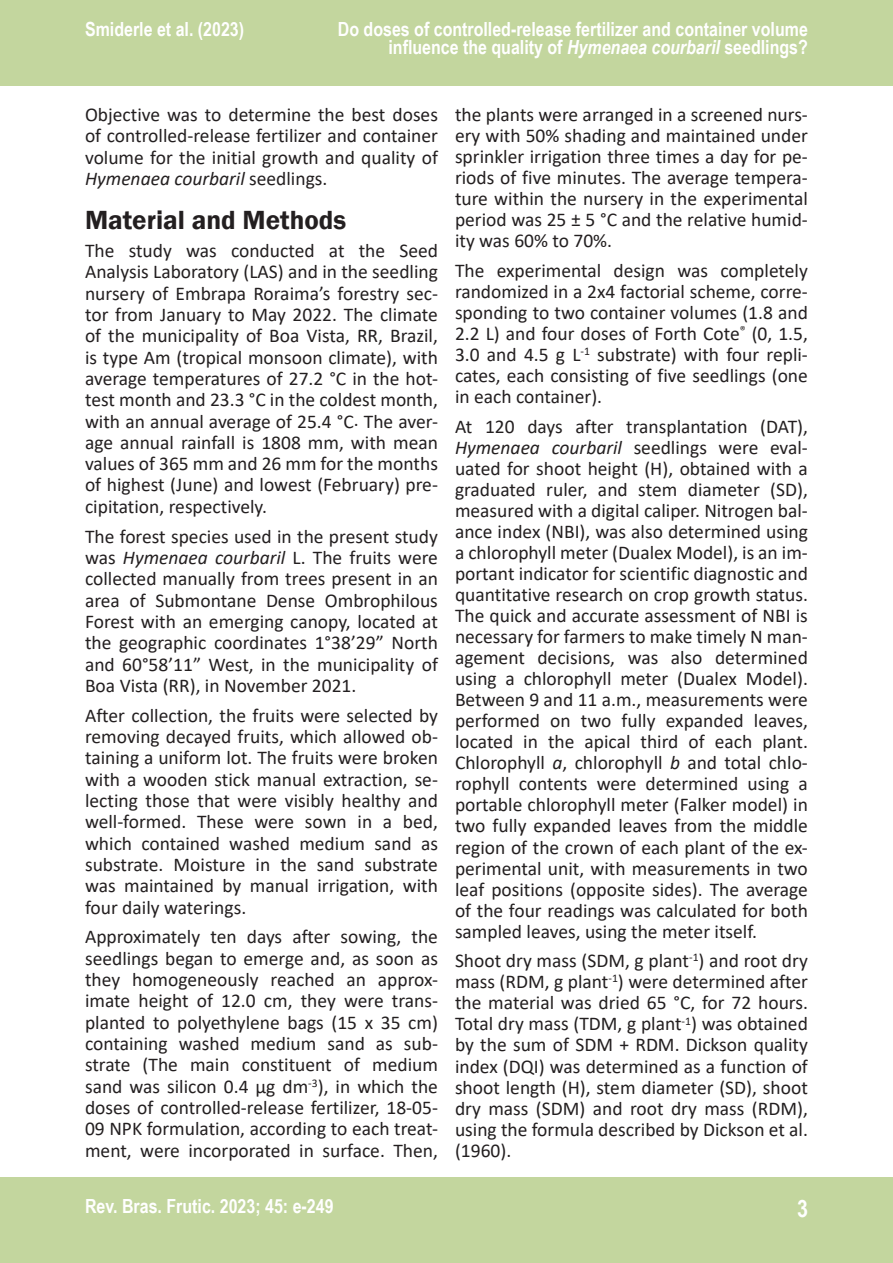
<style>
.page{position:relative;width:893px;height:1263px;background:#fff}
.page>*{position:absolute;margin:0;border:0;box-sizing:border-box;transform-origin:0 0}
.Título_1{font:600 27px "Franklin Gothic";color:#231f20}
.t1{font:700 24px "Arial Narrow";color:#fff}
.Corpo_de_texto{font:19.5px/21px "Calibri";color:#231f20;text-align:justify}
.t2{font:700 19.5px/18px "Arial Narrow";color:#fff;text-align:right}
.s1{font-style:italic}
</style>
<div class="page">
<div style="left:0;top:0;width:893px;height:85px;background:#c3d69e"></div>
<div style="left:0;top:1178px;width:893px;height:85px;background:#c3d69e"></div>
<p class="t2" style="left:85px;top:19px;width:161px">Smiderle et al. (2023)</p>
<p class="t2" style="left:338px;top:19px;width:472px">Do doses of controlled-release fertilizer and container volume influence the quality of <span class="s1">Hymenaea courbaril</span> seedlings?</p>
<p class="Corpo_de_texto" style="left:85px;top:103px;width:354px">Objective was to determine the best doses of controlled-release fertilizer and container volume for the initial growth and quality of <span class="s1">Hymenaea courbaril</span> seedlings.</p>
<p class="Título_1" style="left:85px;top:204px;width:263px">Material and Methods</p>
<p class="Corpo_de_texto" style="left:85px;top:239px;width:354px">The study was conducted at the Seed Analysis Laboratory (LAS) and in the seedling nursery of Embrapa Roraima’s forestry sec&shy;tor from January to May 2022. The climate of the municipality of Boa Vista, RR, Brazil, is type Am (tropical monsoon climate), with average temperatures of 27.2 °C in the hot&shy;test month and 23.3 °C in the coldest month, with an annual average of 25.4 °C. The aver&shy;age annual rainfall is 1808 mm, with mean values of 365 mm and 26 mm for the months of highest (June) and lowest (February) pre&shy;cipitation, respectively.</p>
<p class="Corpo_de_texto" style="left:85px;top:525px;width:354px">The forest species used in the present study was <span class="s1">Hymenaea courbaril</span> L. The fruits were collected manually from trees present in an area of Submontane Dense Ombrophilous Forest with an emerging canopy, located at the geographic coordinates 1°38’29” North and 60°58’11” West, in the municipality of Boa Vista (RR), in November 2021.</p>
<p class="Corpo_de_texto" style="left:85px;top:704px;width:354px">After collection, the fruits were selected by removing decayed fruits, which allowed ob&shy;taining a uniform lot. The fruits were broken with a wooden stick manual extraction, se&shy;lecting those that were visibly healthy and well-formed. These were sown in a bed, which contained washed medium sand as substrate. Moisture in the sand substrate was maintained by manual irrigation, with four daily waterings.</p>
<p class="Corpo_de_texto" style="left:85px;top:926px;width:354px">Approximately ten days after sowing, the seedlings began to emerge and, as soon as they homogeneously reached an approx&shy;imate height of 12.0 cm, they were trans&shy;planted to polyethylene bags (15 x 35 cm) containing washed medium sand as sub&shy;strate (The main constituent of medium sand was silicon 0.4 μg dm<sup>-3</sup>), in which the doses of controlled-release fertilizer, 18-05- 09 NPK formulation, according to each treat&shy;ment, were incorporated in surface. Then,</p>
<p class="t2" style="left:85px;top:1196px;width:250px">Rev. Bras. Frutic. 2023; 45: e-249</p>
<p class="Corpo_de_texto" style="left:455px;top:103px;width:354px">the plants were arranged in a screened nurs&shy;ery with 50% shading and maintained under sprinkler irrigation three times a day for pe&shy;riods of five minutes. The average tempera&shy;ture within the nursery in the experimental period was 25 ± 5 °C and the relative humid&shy;ity was 60% to 70%.</p>
<p class="Corpo_de_texto" style="left:455px;top:259px;width:354px">The experimental design was completely randomized in a 2x4 factorial scheme, corre&shy;sponding to two container volumes (1.8 and 2.2 L) and four doses of Forth Cote<sup>®</sup> (0, 1.5, 3.0 and 4.5 g L<sup>-1</sup> substrate) with four repli&shy;cates, each consisting of five seedlings (one in each container).</p>
<p class="Corpo_de_texto" style="left:455px;top:415px;width:354px">At 120 days after transplantation (DAT), <span class="s1">Hymenaea courbaril</span> seedlings were eval&shy;uated for shoot height (H), obtained with a graduated ruler, and stem diameter (SD), measured with a digital caliper. Nitrogen bal&shy;ance index (NBI), was also determined using a chlorophyll meter (Dualex Model), is an im&shy;portant indicator for scientific diagnostic and quantitative research on crop growth status.<br>The quick and accurate assessment of NBI is necessary for farmers to make timely N man&shy;agement decisions, was also determined using a chlorophyll meter (Dualex Model).<br>Between 9 and 11 a.m., measurements were performed on two fully expanded leaves, located in the apical third of each plant.<br>Chlorophyll <span class="s1">a</span>, chlorophyll <span class="s1">b</span> and total chlo&shy;rophyll contents were determined using a portable chlorophyll meter (Falker model) in two fully expanded leaves from the middle region of the crown of each plant of the ex&shy;perimental unit, with measurements in two leaf positions (opposite sides). The average of the four readings was calculated for both sampled leaves, using the meter itself.</p>
<p class="Corpo_de_texto" style="left:455px;top:950px;width:354px">Shoot dry mass (SDM, g plant<sup>-1</sup>) and root dry mass (RDM, g plant<sup>-1</sup>) were determined after the material was dried 65 °C, for 72 hours.<br>Total dry mass (TDM, g plant<sup>-1</sup>) was obtained by the sum of SDM + RDM. Dickson quality index (DQI) was determined as a function of shoot length (H), stem diameter (SD), shoot dry mass (SDM) and root dry mass (RDM), using the formula described by Dickson et al. (1960).</p>
<p class="t1" style="left:797px;top:1190px;width:12px">3</p>
</div>
